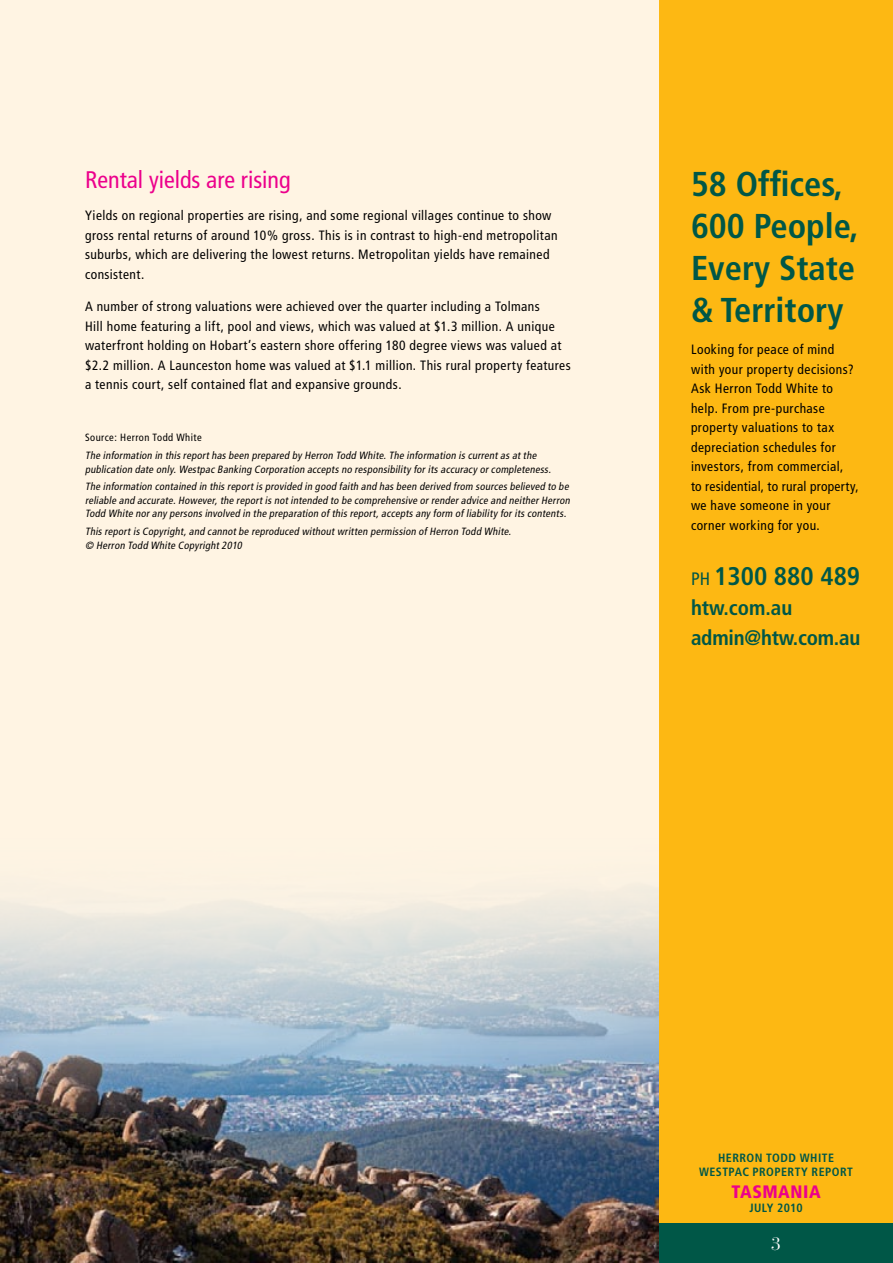
<style>
.page{position:relative;width:893px;height:1263px;background:#fff4e3}
.page>*{position:absolute;margin:0;border:0;box-sizing:border-box;transform-origin:0 0}
.t1{font:700 condensed 34.5px/42px "Frutiger";color:#005747}
.t2{font:700 condensed 25.5px "Frutiger";color:#005747}
.t3{font:condensed 24px "Frutiger";color:#ec008c}
.t4{font:700 condensed 21px/30px "Frutiger";letter-spacing:-.01em;color:#005747}
.t5{font:900 condensed 18px "Frutiger";letter-spacing:.03em;color:#ec008c}
.t6{font:18px "Bauer Bodoni";color:#fff}
.t7{font:condensed 13.5px/19.5px "Frutiger";letter-spacing:.03em;color:#000}
.t8{font:700 condensed 12px/14.4px "Frutiger";letter-spacing:.04em;color:#005747;text-align:center}
.t9{font:700 condensed 12px "Frutiger";letter-spacing:.02em;color:#005747}
.t10{font:italic condensed 10.5px/13.5px "Frutiger";color:#000}
.t11{font:condensed 10.5px "Frutiger";letter-spacing:.045em;color:#000}
.s1{font-weight:400;font-size:18px}
</style>
<div class="page">
<img style="left:0;top:886px;width:659px;height:377px">
<div style="left:659px;top:0;width:234px;height:1263px;background:#fdb813"></div>
<div style="left:659px;top:1223px;width:234px;height:40px;background:#005747"></div>
<h3 class="t3" style="left:85px;top:166px;width:207px">Rental yields are rising</h3>
<p class="t7" style="left:85px;top:206px;width:474px">Yields on regional properties are rising, and some regional villages continue to show gross rental returns of around 10% gross. This is in contrast to high-end metropolitan suburbs, which are delivering the lowest returns. Metropolitan yields have remained consistent.</p>
<p class="t7" style="left:85px;top:297px;width:487px">A number of strong valuations were achieved over the quarter including a Tolmans<br>Hill home featuring a lift, pool and views, which was valued at $1.3 million. A unique waterfront holding on Hobart’s eastern shore offering 180 degree views was valued at $2.2 million. A Launceston home was valued at $1.1 million. This rural property features a tennis court, self contained flat and expansive grounds.</p>
<p class="t11" style="left:85px;top:431px;width:118px">Source: Herron Todd White</p>
<p class="t10" style="left:85px;top:449px;width:470px">The information in this reporthas been prepared by Herron Todd White.The information is currentas atthe publication date only.Westpac Banking Corporation accepts no responsibility forits accuracy orcompleteness.</p>
<p class="t10" style="left:85px;top:480px;width:488px;text-align:justify">The information contained in this reportis provided in good faith and has been derived from sources believed to be reliable and accurate.However,the reportis notintended to be comprehensive orrenderadvice and neitherHerron Todd White norany persons involved in the preparation ofthis report,accepts any form ofliability forits contents.</p>
<p class="t10" style="left:85px;top:525px;width:430px">This reportis Copyright,and cannotbe reproduced withoutwritten permission ofHerron Todd White. © Herron Todd White Copyright2010</p>
<h1 class="t1" style="left:691px;top:163px;width:169px">58 Offices,<br>600 People,<br>Every State &amp; Territory</h1>
<p class="t7" style="left:691px;top:340px;width:169px">Looking for peace of mind with your property decisions?<br>Ask Herron Todd White to help. From pre-purchase property valuations to tax depreciation schedules for investors, from commercial,<br>to residential, to rural property, we have someone in your corner working for you.</p>
<h2 class="t2" style="left:691px;top:561px;width:171px"><span class="s1">Ph</span> 1300 880 489</h2>
<h3 class="t4" style="left:691px;top:593px;width:171px">htw.com.au admin@htw.com.au</h3>
<p class="t8" style="left:699px;top:1150px;width:154px">Herron Todd White<br>Westpac Property Report</p>
<h3 class="t5" style="left:731px;top:1180px;width:91px">TASMANIA</h3>
<p class="t9" style="left:749px;top:1201px;width:55px">July 2010</p>
<h3 class="t6" style="left:771px;top:1233px;width:12px">3</h3>
</div>
